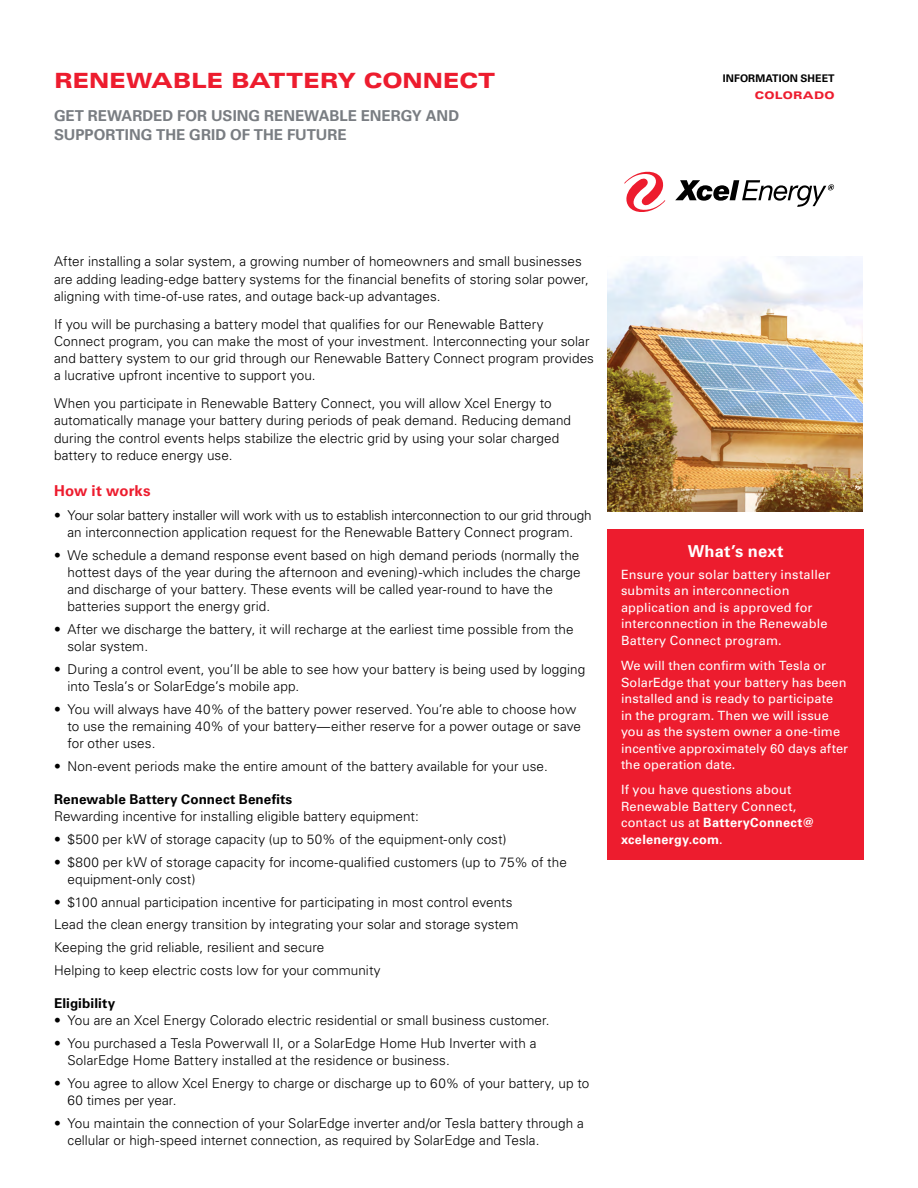
<style>
.page{position:relative;width:918px;height:1188px;background:#fff}
.page>*{position:absolute;margin:0;border:0;box-sizing:border-box;transform-origin:0 0}
.t1{font:900 expanded 21px "Univers LT Std";letter-spacing:-.01em;color:#ed1c2e}
.t2{font:700 16.5px "Univers LT Std";letter-spacing:.01em;color:#fff}
.t3{font:700 15px/19.5px "Univers LT Std";color:#797d82}
.t4{font:700 15px "Univers LT Std";letter-spacing:.01em;color:#ed1c2e}
.t5{font:300 13.5px/17.2px "Univers LT Std";letter-spacing:.005em;color:#000}
.t6{font:700 13.5px "Univers LT Std";letter-spacing:.01em;color:#000}
.t7{font:12.75px/16.5px "Univers LT Std";letter-spacing:.01em;color:#fff}
.t8{font:700 10.5px "Univers LT Std";letter-spacing:.005em;color:#000}
.t9{font:900 expanded 10.5px "Univers LT Std";letter-spacing:.02em;color:#ed1c2e}
.s1{font-weight:700}
</style>
<div class="page">
<img style="left:608px;top:256px;width:255px;height:256px">
<div style="left:608px;top:529px;width:256px;height:331px;background:#ed1c2e"></div>
<svg style="left:624px;top:172px;width:41px;height:40px"></svg>
<svg style="left:675px;top:180px;width:159px;height:27px"></svg>
<h1 class="t1" style="left:54px;top:68px;width:443px">RENEWABLE BATTERY CONNECT</h1>
<p class="t3" style="left:54px;top:106px;width:407px">GET REWARDED FOR USING RENEWABLE ENERGY AND<br>SUPPORTING THE GRID OF THE FUTURE</p>
<p class="t8" style="left:723px;top:72px;width:113px">INFORMATION SHEET</p>
<p class="t9" style="left:755px;top:89px;width:81px">COLORADO</p>
<p class="t5" style="left:54px;top:253px;width:536px">After installing a solar system, a growing number of homeowners and small businesses are adding leading-edge battery systems for the financial benefits of storing solar power, aligning with time-of-use rates, and outage back-up advantages.</p>
<p class="t5" style="left:54px;top:315px;width:541px">If you will be purchasing a battery model that qualifies for our Renewable Battery Connect program, you can make the most of your investment. Interconnecting your solar and battery system to our grid through our Renewable Battery Connect program provides a lucrative upfront incentive to support you.</p>
<p class="t5" style="left:54px;top:395px;width:519px">When you participate in Renewable Battery Connect, you will allow Xcel Energy to automatically manage your battery during periods of peak demand. Reducing demand during the control events helps stabilize the electric grid by using your solar charged battery to reduce energy use.</p>
<p class="t4" style="left:54px;top:482px;width:98px">How it works</p>
<p class="t5" style="left:54px;top:506px;width:539px;text-align:center">• Your solar battery installer will work with us to establish interconnection to our grid through an interconnection application request for the Renewable Battery Connect program.</p>
<p class="t5" style="left:68px;top:546px;width:515px;text-indent:-14px">• We schedule a demand response event based on high demand periods (normally the hottest days of the year during the afternoon and evening)-which includes the charge and discharge of your battery. These events will be called year-round to have the batteries support the energy grid.</p>
<p class="t5" style="left:68px;top:621px;width:508px;text-indent:-14px">• After we discharge the battery, it will recharge at the earliest time possible from the solar system.</p>
<p class="t5" style="left:68px;top:661px;width:519px;text-indent:-14px">• During a control event, you’ll be able to see how your battery is being used by logging into Tesla’s or SolarEdge’s mobile app.</p>
<p class="t5" style="left:68px;top:701px;width:515px;text-indent:-14px">• You will always have 40% of the battery power reserved. You’re able to choose how to use the remaining 40% of your battery—either reserve for a power outage or save for other uses.</p>
<p class="t5" style="left:54px;top:758px;width:495px">• Non-event periods make the entire amount of the battery available for your use.</p>
<p class="t6" style="left:54px;top:792px;width:240px">Renewable Battery Connect Benefits</p>
<p class="t5" style="left:54px;top:808px;width:366px">Rewarding incentive for installing eligible battery equipment:</p>
<p class="t5" style="left:54px;top:831px;width:454px">• $500 per kW of storage capacity (up to 50% of the equipment-only cost)</p>
<p class="t5" style="left:68px;top:853px;width:501px;text-indent:-14px">• $800 per kW of storage capacity for income-qualified customers (up to 75% of the equipment-only cost)</p>
<p class="t5" style="left:54px;top:891px;width:466px;line-height:22.6px">• $100 annual participation incentive for participating in most control events Lead the clean energy transition by integrating your solar and storage system Keeping the grid reliable, resilient and secure<br>Helping to keep electric costs low for your community</p>
<p class="t6" style="left:54px;top:995px;width:63px">Eligibility</p>
<p class="t5" style="left:54px;top:1012px;width:497px">• You are an Xcel Energy Colorado electric residential or small business customer.</p>
<p class="t5" style="left:68px;top:1034px;width:471px;text-indent:-14px">• You purchased a Tesla Powerwall II, or a SolarEdge Home Hub Inverter with a<br>SolarEdge Home Battery installed at the residence or business.</p>
<p class="t5" style="left:68px;top:1074px;width:523px;text-indent:-14px">• You agree to allow Xcel Energy to charge or discharge up to 60% of your battery, up to<br>60 times per year.</p>
<p class="t5" style="left:68px;top:1114px;width:518px;text-indent:-14px">• You maintain the connection of your SolarEdge inverter and/or Tesla battery through a cellular or high-speed internet connection, as required by SolarEdge and Tesla.</p>
<p class="t2" style="left:688px;top:542px;width:97px">What’s next</p>
<p class="t7" style="left:621px;top:566px;width:211px">Ensure your solar battery installer submits an interconnection application and is approved for interconnection in the Renewable<br>Battery Connect program.</p>
<p class="t7" style="left:621px;top:657px;width:229px">We will then confirm with Tesla or SolarEdge that your battery has been installed and is ready to participate<br>in the program. Then we will issue you as the system owner a one-time incentive approximately 60 days after the operation date.</p>
<p class="t7" style="left:621px;top:781px;width:195px">If you have questions about<br>Renewable Battery Connect, contact us at <span class="s1">BatteryConnect@ xcelenergy.com</span>.</p>
</div>
